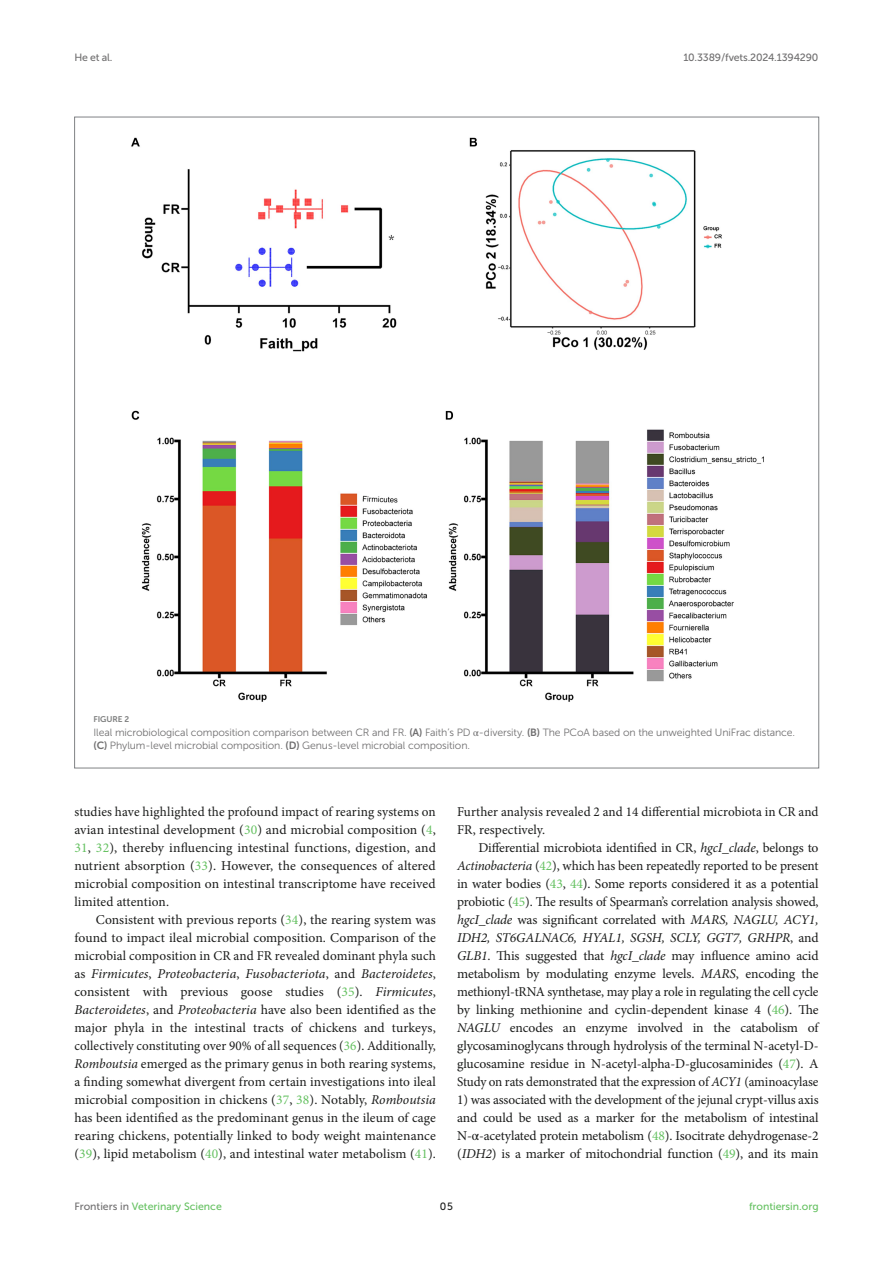
<style>
.page{position:relative;width:893px;height:1263px;background:#fff}
.page>*{position:absolute;margin:0;border:0;box-sizing:border-box;transform-origin:0 0}
.TEXT{font:13.5px/18px "Minion Pro";color:#1b1c1b;text-align:justify}
.TEXT_FLUSH{font:13.5px/18px "Minion Pro";letter-spacing:.01em;color:#1b1c1b;text-align:justify}
.FIG_LEG{font:10.5px/13.5px "Museo Sans 300";letter-spacing:-.01em;color:#706f70}
.t1{font:10.5px "Museo Sans 500";color:#65c161}
.t2{font:10.5px "Museo Sans 500";letter-spacing:-.015em;color:#706f70}
.t3{font:10.5px "Museo Sans 500";color:#1b1c1b}
.FIG_HD{font:8.25px "Museo Sans 700";letter-spacing:-.01em;color:#7e7f7f}
.s1{font-family:"Museo Sans 700"}
.s2{font-family:"STIX General"}
.s3{color:#65c161}
.s4{font-style:italic}
.s5{color:#706f70}
</style>
<div class="page">
<img style="left:131px;top:137px;width:633px;height:565px">
<p class="t2" style="left:74px;top:51px;width:40px">He et al.</p>
<p class="t2" style="left:683px;top:51px;width:137px">10.3389/fvets.2024.1394290</p>
<p class="FIG_HD" style="left:94px;top:715px;width:37px">FIGURE 2</p>
<p class="FIG_LEG" style="left:94px;top:725px;width:703px">Ileal microbiological composition comparison between CR and FR. <span class="s1">(A)</span> Faith’s PD <span class="s2">α</span>-diversity. <span class="s1">(B)</span> The PCoA based on the unweighted UniFrac distance. <span class="s1">(C)</span> Phylum-level microbial composition. <span class="s1">(D)</span> Genus-level microbial composition.</p>
<p class="TEXT_FLUSH" style="left:74px;top:803px;width:363px">studies have highlighted the profound impact of rearing systems on avian intestinal development (<span class="s3">30</span>) and microbial composition (<span class="s3">4</span>, <span class="s3">31</span>, <span class="s3">32</span>), thereby influencing intestinal functions, digestion, and nutrient absorption (<span class="s3">33</span>). However, the consequences of altered microbial composition on intestinal transcriptome have received limited attention.</p>
<p class="TEXT" style="left:74px;top:911px;width:363px;text-indent:21px">Consistent with previous reports (<span class="s3">34</span>), the rearing system was found to impact ileal microbial composition. Comparison of the microbial composition in CR and FR revealed dominant phyla such as <span class="s4">Firmicutes</span>, <span class="s4">Proteobacteria</span>, <span class="s4">Fusobacteriota</span>, and <span class="s4">Bacteroidetes</span>, consistent with previous goose studies (<span class="s3">35</span>). <span class="s4">Firmicutes</span>, <span class="s4">Bacteroidetes</span>, and <span class="s4">Proteobacteria</span> have also been identified as the major phyla in the intestinal tracts of chickens and turkeys, collectively constituting over 90% of all sequences (<span class="s3">36</span>). Additionally, <span class="s4">Romboutsia</span> emerged as the primary genus in both rearing systems, a finding somewhat divergent from certain investigations into ileal microbial composition in chickens (<span class="s3">37</span>, <span class="s3">38</span>). Notably, <span class="s4">Romboutsia </span>has been identified as the predominant genus in the ileum of cage rearing chickens, potentially linked to body weight maintenance (<span class="s3">39</span>), lipid metabolism (<span class="s3">40</span>), and intestinal water metabolism (<span class="s3">41</span>).</p>
<p class="TEXT" style="left:457px;top:803px;width:363px">Further analysis revealed 2 and 14 differential microbiota in CR and<br>FR, respectively.</p>
<p class="TEXT" style="left:457px;top:839px;width:363px;text-indent:21px">Differential microbiota identified in CR, <span class="s4">hgcI_clade</span>, belongs to <span class="s4">Actinobacteria</span> (<span class="s3">42</span>), which has been repeatedly reported to be present in water bodies (<span class="s3">43</span>, <span class="s3">44</span>). Some reports considered it as a potential probiotic (<span class="s3">45</span>). The results of Spearman’s correlation analysis showed, <span class="s4">hgcI_clade</span> was significant correlated with <span class="s4">MARS, NAGLU, ACY1, IDH2, ST6GALNAC6, HYAL1, SGSH, SCLY, GGT7, GRHPR</span>, and <span class="s4">GLB1</span>. This suggested that <span class="s4">hgcI_clade</span> may influence amino acid metabolism by modulating enzyme levels. <span class="s4">MARS</span>, encoding the methionyl-tRNA synthetase, may play a role in regulating the cell cycle by linking methionine and cyclin-dependent kinase 4 (<span class="s3">46</span>). The <span class="s4">NAGLU</span> encodes an enzyme involved in the catabolism of glycosaminoglycans through hydrolysis of the terminal N-acetyl-D&shy;glucosamine residue in N-acetyl-alpha-D-glucosaminides (<span class="s3">47</span>). A Study on rats demonstrated that the expression of <span class="s4">ACY1</span> (aminoacylase</p>
<p class="TEXT" style="left:457px;top:1091px;width:363px">1) was associated with the development of the jejunal crypt-villus axis and could be used as a marker for the metabolism of intestinal N-<span class="s2">α</span>-acetylated protein metabolism (<span class="s3">48</span>). Isocitrate dehydrogenase-2 (<span class="s4">IDH2</span>) is a marker of mitochondrial function (<span class="s3">49</span>), and its main</p>
<p class="t1" style="left:74px;top:1200px;width:149px"><span class="s5">Frontiers in</span> Veterinary Science</p>
<p class="t3" style="left:440px;top:1200px;width:14px">05</p>
<p class="t1" style="left:749px;top:1200px;width:71px">frontiersin.org</p>
</div>
